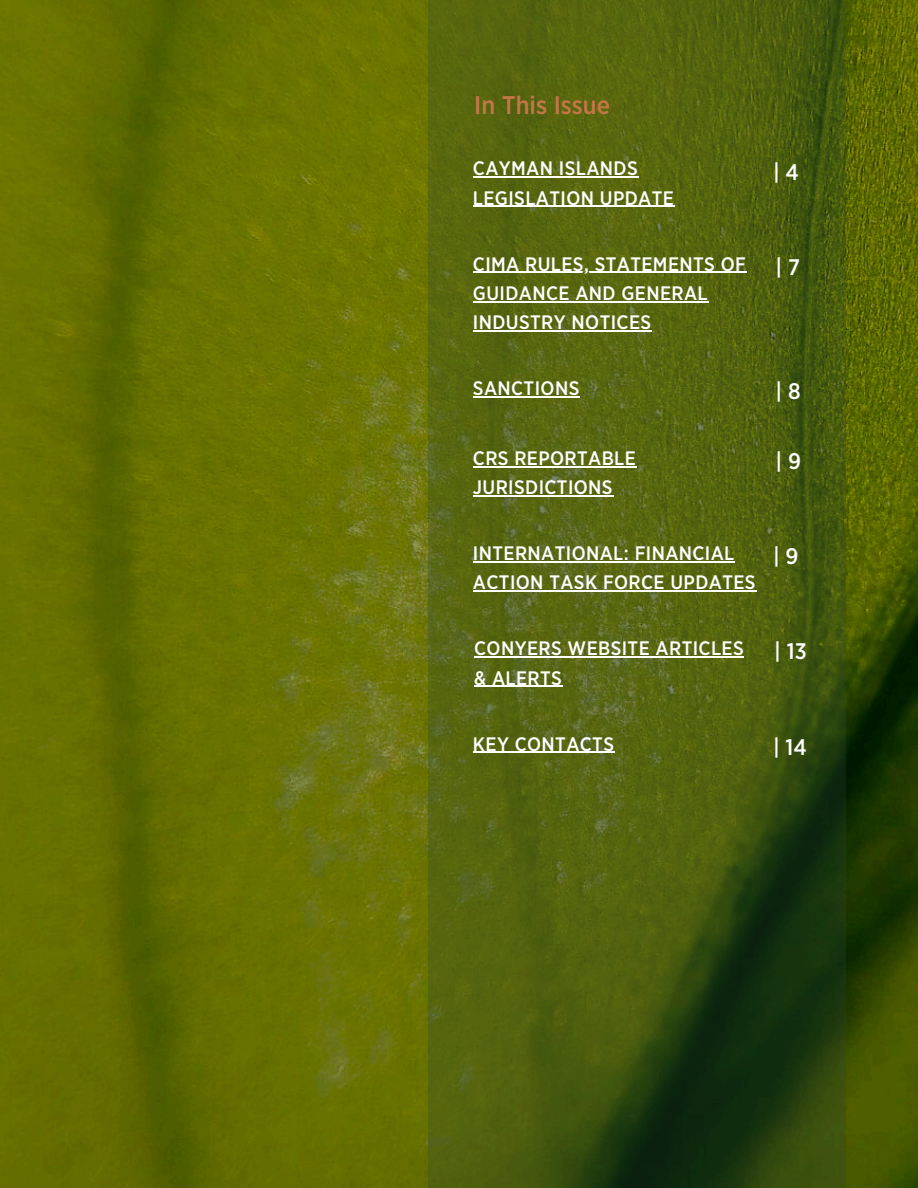
<style>
.page{position:relative;width:918px;height:1188px;background:#fff}
.page>*{position:absolute;margin:0;border:0;box-sizing:border-box;transform-origin:0 0}
.t1{font:500 25.5px "Gotham Narrow";color:#c47649}
.t2{font:500 22.5px "Gotham Narrow";color:#fff}
.t3{font:500 19.5px/29.2px "Gotham Narrow";letter-spacing:.02em;color:#fff}
</style>
<div class="page">
<img style="left:0;top:0;width:918px;height:1188px">
<svg style="left:428px;top:0;width:417px;height:1188px;fill:#53630e"></svg>
<hr style="left:473px;top:177px;width:165px;height:1px;background:#fff">
<hr style="left:473px;top:206px;width:201px;height:1px;background:#fff">
<hr style="left:473px;top:396px;width:107px;height:1px;background:#fff">
<hr style="left:473px;top:561px;width:262px;height:1px;background:#fff">
<hr style="left:473px;top:591px;width:283px;height:1px;background:#fff">
<hr style="left:474px;top:656px;width:270px;height:2px;background:#fff">
<hr style="left:474px;top:686px;width:88px;height:1px;background:#fff">
<hr style="left:473px;top:752px;width:142px;height:1px;background:#fff">
<hr style="left:473px;top:272px;width:273px;height:1px;background:#fff">
<hr style="left:473px;top:301px;width:235px;height:1px;background:#fff">
<hr style="left:473px;top:330px;width:179px;height:1px;background:#fff">
<hr style="left:473px;top:466px;width:163px;height:1px;background:#fff">
<hr style="left:473px;top:495px;width:140px;height:1px;background:#fff">
<h1 class="t1" style="left:474px;top:94px;width:137px">In This Issue</h1>
<h2 class="t3" style="left:473px;top:155px;width:166px">CAYMAN ISLANDS</h2>
<p class="t2" style="left:773px;top:162px;width:27px">| 4</p>
<h2 class="t3" style="left:473px;top:184px;width:203px">LEGISLATION UPDATE</h2>
<p class="t3" style="left:473px;top:250px;width:274px">CIMA RULES, STATEMENTS OF<br>GUIDANCE AND GENERAL<br>INDUSTRY NOTICES</p>
<h2 class="t2" style="left:776px;top:257px;width:26px">| 7</h2>
<h2 class="t3" style="left:473px;top:375px;width:108px">SANCTIONS</h2>
<p class="t2" style="left:776px;top:381px;width:27px">| 8</p>
<h2 class="t3" style="left:473px;top:444px;width:164px">CRS REPORTABLE</h2>
<p class="t2" style="left:776px;top:451px;width:27px">| 9</p>
<h2 class="t3" style="left:473px;top:474px;width:141px">JURISDICTIONS</h2>
<h2 class="t3" style="left:473px;top:540px;width:263px">INTERNATIONAL: FINANCIAL</h2>
<p class="t2" style="left:773px;top:546px;width:27px">| 9</p>
<h2 class="t3" style="left:473px;top:569px;width:284px">ACTION TASK FORCE UPDATES</h2>
<h2 class="t3" style="left:474px;top:635px;width:271px">CONYERS WEBSITE ARTICLES</h2>
<p class="t2" style="left:774px;top:641px;width:34px">| 13</p>
<p class="t3" style="left:474px;top:664px;width:89px">&amp; ALERTS</p>
<p class="t3" style="left:473px;top:730px;width:143px">KEY CONTACTS</p>
<h2 class="t2" style="left:773px;top:737px;width:35px">| 14</h2>
</div>
